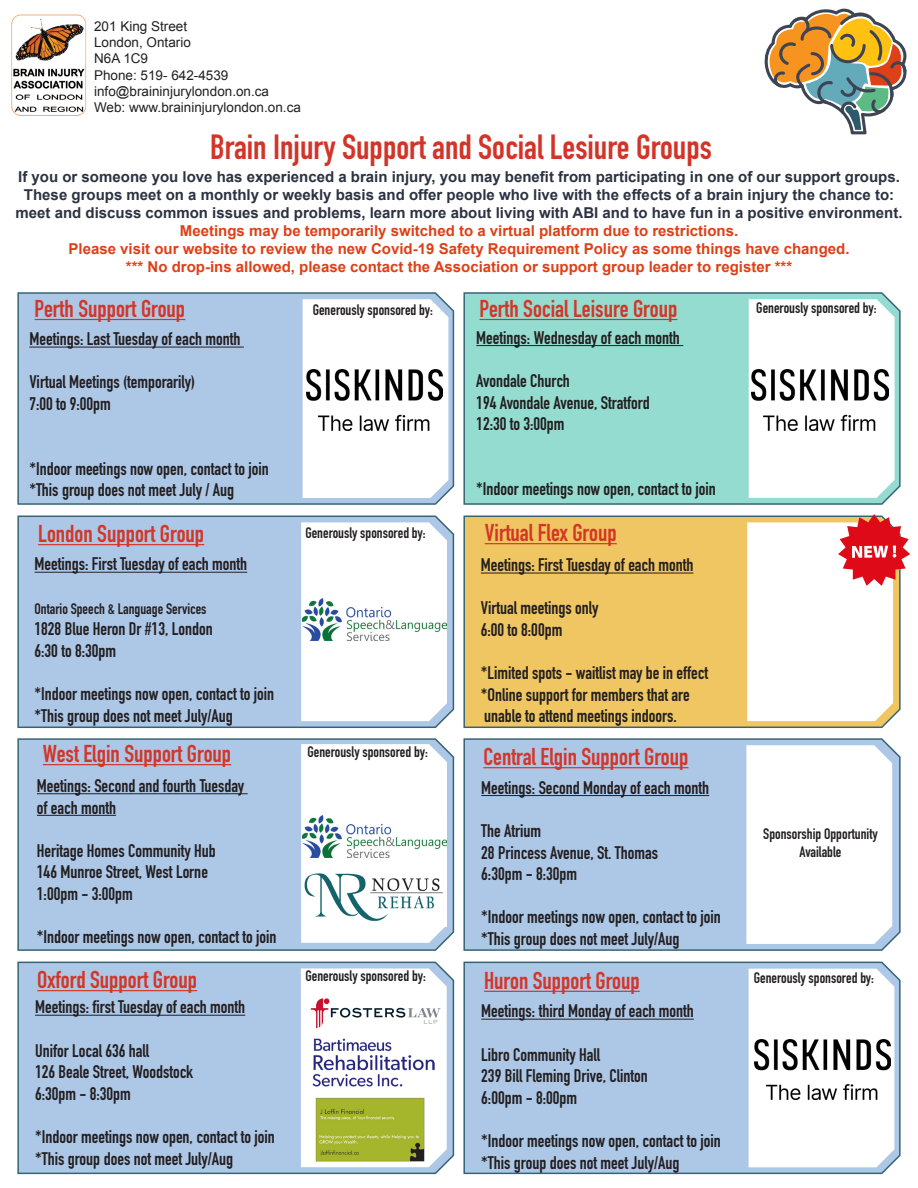
<style>
.page{position:relative;width:918px;height:1188px;background:#fff}
.page>*{position:absolute;margin:0;border:0;box-sizing:border-box;transform-origin:0 0}
.t1{font:700 34.5px "DIN Condensed";color:#d43427}
.t2{font:700 24px "DIN Condensed";color:#d33627}
.t3{font:700 18px "DIN Condensed";color:#231f20}
.t4{font:700 15px/18px "Arial";color:#2c3241;text-align:center}
.t5{font:700 15px "Arial";color:#de4017}
.t6{font:700 15px/18px "DIN Condensed";color:#231f20;text-align:center}
.t7{font:13.5px "Arial";color:#231f20}
</style>
<div class="page">
<div style="left:17px;top:515px;width:438px;height:213px;background:#adc7e7"></div>
<div style="left:463px;top:515px;width:426px;height:213px;background:#efc662"></div>
<div style="left:17px;top:738px;width:438px;height:213px;background:#adc7e7"></div>
<div style="left:463px;top:738px;width:438px;height:213px;background:#adc7e7"></div>
<div style="left:17px;top:961px;width:438px;height:214px;background:#adc7e7"></div>
<svg style="left:463px;top:961px;width:438px;height:214px;background:#abc5e3"></svg>
<svg style="left:301px;top:522px;width:146px;height:199px"></svg>
<svg style="left:301px;top:744px;width:146px;height:199px"></svg>
<svg style="left:746px;top:745px;width:146px;height:199px"></svg>
<svg style="left:749px;top:969px;width:145px;height:198px"></svg>
<div style="left:17px;top:292px;width:438px;height:213px;background:#adc7e7"></div>
<div style="left:463px;top:292px;width:438px;height:213px;background:#95dcd0"></div>
<hr style="left:35px;top:319px;width:150px;height:1px;background:#d33627">
<hr style="left:29px;top:347px;width:215px;height:1px;background:#231f20">
<img style="left:11px;top:14px;width:76px;height:102px">
<svg style="left:764px;top:8px;width:143px;height:126px"></svg>
<hr style="left:480px;top:319px;width:197px;height:1px;background:#d33627">
<hr style="left:476px;top:345px;width:207px;height:1px;background:#231f20">
<hr style="left:38px;top:544px;width:166px;height:1px;background:#d33627">
<hr style="left:35px;top:572px;width:212px;height:1px;background:#231f20">
<hr style="left:485px;top:543px;width:132px;height:1px;background:#d33627">
<hr style="left:481px;top:573px;width:212px;height:1px;background:#231f20">
<hr style="left:43px;top:764px;width:188px;height:1px;background:#d33627">
<hr style="left:37px;top:793px;width:211px;height:1px;background:#231f20">
<hr style="left:37px;top:815px;width:79px;height:1px;background:#231f20">
<hr style="left:483px;top:767px;width:205px;height:1px;background:#d33627">
<hr style="left:481px;top:795px;width:228px;height:1px;background:#231f20">
<svg style="left:301px;top:968px;width:146px;height:199px"></svg>
<img style="left:302px;top:816px;width:145px;height:111px">
<img style="left:313px;top:1038px;width:122px;height:50px">
<img style="left:314px;top:1097px;width:112px;height:65px">
<hr style="left:37px;top:990px;width:160px;height:1px;background:#d33627">
<hr style="left:35px;top:1015px;width:210px;height:1px;background:#231f20">
<hr style="left:484px;top:991px;width:156px;height:1px;background:#d33627">
<hr style="left:481px;top:1019px;width:213px;height:1px;background:#231f20">
<img style="left:755px;top:1039px;width:136px;height:61px">
<svg style="left:302px;top:299px;width:146px;height:199px"></svg>
<svg style="left:747px;top:299px;width:148px;height:199px"></svg>
<img style="left:752px;top:370px;width:136px;height:60px">
<img style="left:306px;top:370px;width:136px;height:60px">
<svg style="left:747px;top:514px;width:163px;height:207px"></svg>
<img style="left:302px;top:599px;width:144px;height:42px">
<p class="t7" style="left:94px;top:17px;width:95px">201 King Street</p>
<p class="t7" style="left:94px;top:34px;width:98px">London, Ontario</p>
<p class="t7" style="left:94px;top:50px;width:56px">N6A 1C9</p>
<p class="t7" style="left:94px;top:66px;width:136px">Phone: 519- 642-4539</p>
<p class="t7" style="left:94px;top:82px;width:177px">info@braininjurylondon.on.ca</p>
<p class="t7" style="left:94px;top:98px;width:208px">Web: www.braininjurylondon.on.ca</p>
<p class="t1" style="left:210px;top:124px;width:503px">Brain Injury Support and Social Lesiure Groups</p>
<p class="t4" style="left:16px;top:169px;width:889px">If you or someone you love has experienced a brain injury, you may benefit from participating in one of our support groups.<br>These groups meet on a monthly or weekly basis and offer people who live with the effects of a brain injury the chance to: meet and discuss common issues and problems, learn more about living with ABI and to have fun in a positive environment.</p>
<p class="t5" style="left:180px;top:221px;width:560px">Meetings may be temporarily switched to a virtual platform due to restrictions.</p>
<p class="t5" style="left:69px;top:239px;width:783px">Please visit our website to review the new Covid-19 Safety Requirement Policy as some things have changed.</p>
<p class="t5" style="left:126px;top:257px;width:668px">*** No drop-ins allowed, please contact the Association or support group leader to register ***</p>
<p class="t2" style="left:480px;top:293px;width:199px">Perth Social Leisure Group</p>
<p class="t3" style="left:476px;top:325px;width:205px">Meetings: Wednesday of each month</p>
<p class="t3" style="left:476px;top:369px;width:95px">Avondale Church</p>
<p class="t3" style="left:476px;top:390px;width:175px">194 Avondale Avenue, Stratford</p>
<p class="t3" style="left:476px;top:412px;width:90px">12:30 to 3:00pm</p>
<p class="t2" style="left:35px;top:293px;width:152px">Perth Support Group</p>
<p class="t3" style="left:29px;top:327px;width:213px">Meetings: Last Tuesday of each month</p>
<p class="t3" style="left:29px;top:370px;width:167px">Virtual Meetings (temporarily)</p>
<p class="t3" style="left:29px;top:392px;width:83px">7:00 to 9:00pm</p>
<p class="t6" style="left:756px;top:299px;width:122px">Generously sponsored by:</p>
<p class="t6" style="left:313px;top:301px;width:122px">Generously sponsored by:</p>
<p class="t3" style="left:29px;top:456px;width:241px">*Indoor meetings now open, contact to join</p>
<p class="t3" style="left:29px;top:478px;width:206px">*This group does not meet July / Aug</p>
<p class="t2" style="left:38px;top:518px;width:168px">London Support Group</p>
<p class="t3" style="left:35px;top:552px;width:214px">Meetings: First Tuesday of each month</p>
<p class="t6" style="left:35px;top:599px;width:174px">Ontario Speech &amp; Language Services</p>
<p class="t3" style="left:35px;top:617px;width:180px">1828 Blue Heron Dr #13, London</p>
<p class="t3" style="left:35px;top:638px;width:83px">6:30 to 8:30pm</p>
<p class="t3" style="left:35px;top:682px;width:241px">*Indoor meetings now open, contact to join</p>
<p class="t3" style="left:35px;top:703px;width:200px">*This group does not meet July/Aug</p>
<p class="t2" style="left:43px;top:738px;width:190px">West Elgin Support Group</p>
<p class="t3" style="left:37px;top:774px;width:209px">Meetings: Second and fourth Tuesday</p>
<p class="t3" style="left:37px;top:795px;width:81px">of each month</p>
<p class="t3" style="left:37px;top:838px;width:181px">Heritage Homes Community Hub</p>
<p class="t3" style="left:37px;top:860px;width:173px">146 Munroe Street, West Lorne</p>
<p class="t3" style="left:37px;top:882px;width:97px">1:00pm - 3:00pm</p>
<p class="t3" style="left:37px;top:925px;width:241px">*Indoor meetings now open, contact to join</p>
<p class="t2" style="left:37px;top:964px;width:161px">Oxford Support Group</p>
<p class="t3" style="left:35px;top:995px;width:212px">Meetings: first Tuesday of each month</p>
<p class="t3" style="left:35px;top:1038px;width:116px">Unifor Local 636 hall</p>
<p class="t3" style="left:35px;top:1060px;width:160px">126 Beale Street, Woodstock</p>
<p class="t3" style="left:35px;top:1081px;width:97px">6:30pm - 8:30pm</p>
<p class="t3" style="left:35px;top:1125px;width:241px">*Indoor meetings now open, contact to join</p>
<p class="t3" style="left:35px;top:1146px;width:200px">*This group does not meet July/Aug</p>
<p class="t6" style="left:305px;top:523px;width:122px">Generously sponsored by:</p>
<p class="t6" style="left:308px;top:743px;width:122px">Generously sponsored by:</p>
<p class="t6" style="left:306px;top:967px;width:122px">Generously sponsored by:</p>
<p class="t3" style="left:476px;top:477px;width:241px">*Indoor meetings now open, contact to join</p>
<p class="t2" style="left:485px;top:517px;width:133px">Virtual Flex Group</p>
<p class="t3" style="left:481px;top:553px;width:214px">Meetings: First Tuesday of each month</p>
<p class="t3" style="left:481px;top:596px;width:119px">Virtual meetings only</p>
<p class="t3" style="left:481px;top:618px;width:83px">6:00 to 8:00pm</p>
<p class="t3" style="left:481px;top:661px;width:229px">*Limited spots - waitlist may be in effect</p>
<p class="t3" style="left:481px;top:682px;width:211px">*Online support for members that are</p>
<p class="t3" style="left:484px;top:704px;width:194px">unable to attend meetings indoors.</p>
<p class="t2" style="left:483px;top:741px;width:207px">Central Elgin Support Group</p>
<p class="t3" style="left:481px;top:775px;width:229px">Meetings: Second Monday of each month</p>
<p class="t3" style="left:481px;top:819px;width:61px">The Atrium</p>
<p class="t3" style="left:481px;top:840px;width:178px">28 Princess Avenue, St. Thomas</p>
<p class="t3" style="left:481px;top:862px;width:97px">6:30pm - 8:30pm</p>
<p class="t3" style="left:481px;top:905px;width:241px">*Indoor meetings now open, contact to join</p>
<p class="t3" style="left:481px;top:927px;width:200px">*This group does not meet July/Aug</p>
<p class="t2" style="left:484px;top:964px;width:157px">Huron Support Group</p>
<p class="t3" style="left:481px;top:999px;width:214px">Meetings: third Monday of each month</p>
<p class="t3" style="left:481px;top:1042px;width:120px">Libro Community Hall</p>
<p class="t3" style="left:481px;top:1064px;width:168px">239 Bill Fleming Drive, Clinton</p>
<p class="t3" style="left:481px;top:1085px;width:97px">6:00pm - 8:00pm</p>
<p class="t3" style="left:481px;top:1129px;width:241px">*Indoor meetings now open, contact to join</p>
<p class="t3" style="left:481px;top:1150px;width:200px">*This group does not meet July/Aug</p>
<p class="t6" style="left:763px;top:825px;width:116px">Sponsorship Opportunity<br>Available</p>
<p class="t6" style="left:754px;top:968px;width:122px">Generously sponsored by:</p>
</div>
